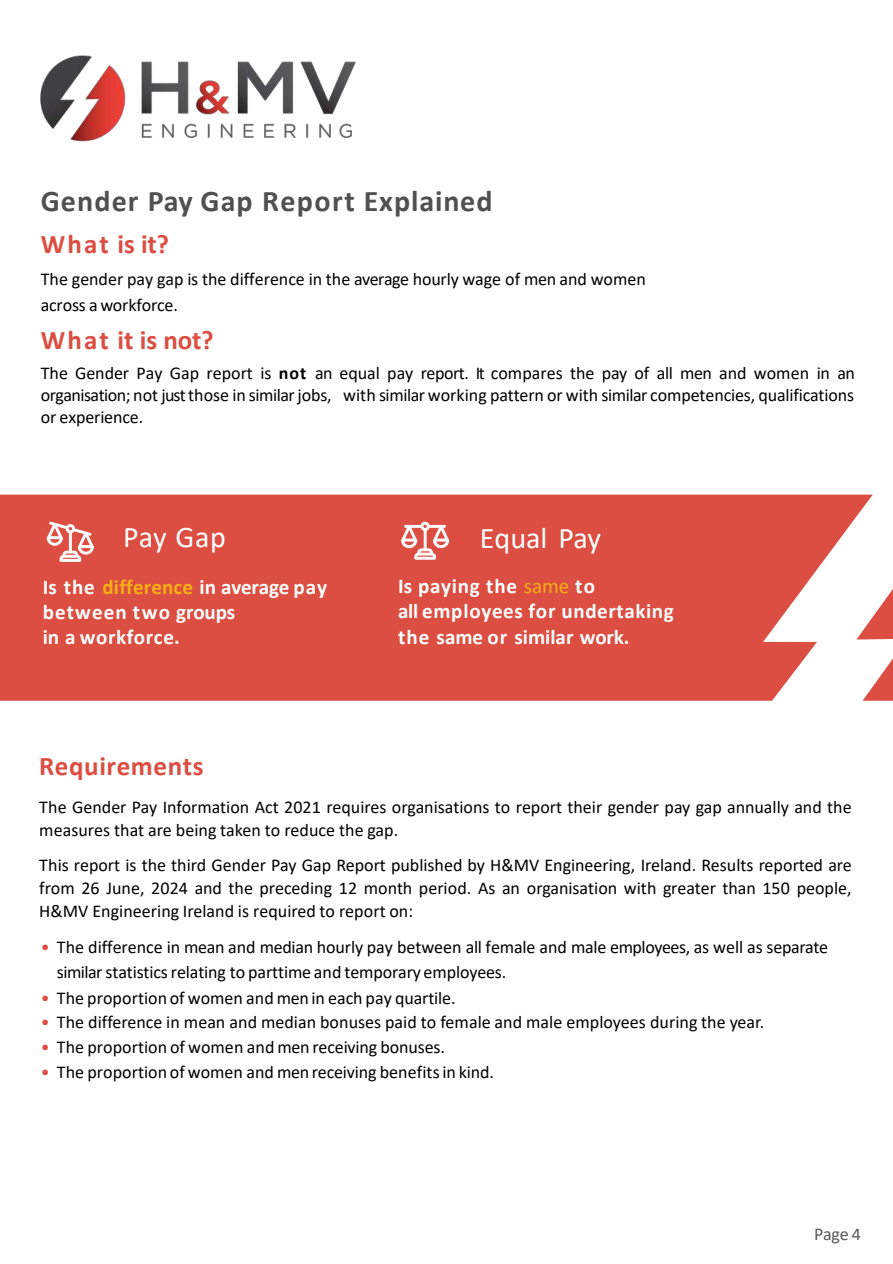
<style>
.page{position:relative;width:893px;height:1264px;background:#fff}
.page>*{position:absolute;margin:0;border:0;box-sizing:border-box;transform-origin:0 0}
.t1{font:700 30px "Calibri";letter-spacing:.035em;color:#515050}
.t2{font:30px "Calibri";color:#fff}
.t3{font:700 27px "Calibri";letter-spacing:.025em;color:#dc4e41}
.t4{font:700 27px "Calibri";color:#dc4e41}
.t5{font:700 21px/25.2px "Calibri";letter-spacing:.025em;color:#fff}
.t6{font:18px/23.1px "Calibri";letter-spacing:-.005em;color:#000}
.t7{font:18px "Calibri";color:#595959}
.s1{font-weight:700}
.s2{color:#f5af14}
.s3{font-weight:400;color:#f5af14}
.s4{color:#dc4e41}
</style>
<div class="page">
<img style="left:40px;top:55px;width:316px;height:87px">
<svg style="left:872px;top:590px;width:20px;height:49px"></svg>
<svg style="left:872px;top:660px;width:20px;height:40px"></svg>
<svg style="left:0;top:494px;width:872px;height:206px;background:#de5a4e"></svg>
<svg style="left:47px;top:521px;width:46px;height:40px"></svg>
<svg style="left:401px;top:521px;width:48px;height:38px"></svg>
<h1 class="t1" style="left:41px;top:190px;width:453px">Gender Pay Gap Report Explained</h1>
<h2 class="t3" style="left:41px;top:235px;width:130px">What is it?</h2>
<p class="t6" style="left:41px;top:267px;width:606px;line-height:26.4px">The gender pay gap is the difference in the average hourly wage of men and women across a workforce.</p>
<h2 class="t4" style="left:41px;top:331px;width:174px">What it is not?</h2>
<p class="t6" style="left:41px;top:364px;width:815px;line-height:21.6px;text-align:justify">The Gender Pay Gap report is <span class="s1">not</span> an equal pay report. It compares the pay of all men and women in an organisation; not justthose in similar jobs, with similar working pattern or with similar competencies, qualifications or experience.</p>
<h1 class="t2" style="left:123px;top:526px;width:104px">Pay Gap</h1>
<p class="t5" style="left:43px;top:576px;width:286px">Is the <span class="s2">difference</span> in average pay between two groups<br>in a workforce.</p>
<h1 class="t2" style="left:479px;top:526px;width:123px">Equal Pay</h1>
<p class="t5" style="left:398px;top:575px;width:277px">Is paying the <span class="s3">same</span> to<br>all employees for undertaking the same or similar work.</p>
<h2 class="t3" style="left:39px;top:756px;width:166px">Requirements</h2>
<p class="t6" style="left:39px;top:796px;width:813px">The Gender Pay Information Act 2021 requires organisations to report their gender pay gap annually and the measures that are being taken to reduce the gap.</p>
<p class="t6" style="left:39px;top:854px;width:813px;text-align:justify">This report is the third Gender Pay Gap Report published by H&amp;MV Engineering, Ireland. Results reported are from 26 June, 2024 and the preceding 12 month period. As an organisation with greater than 150 people, H&amp;MV Engineering Ireland is required to report on:</p>
<p class="t6" style="left:57px;top:936px;width:772px;line-height:24.5px;text-indent:-16px"><span class="s4">•</span> The difference in mean and median hourly pay between all female and male employees, as well as separate similar statistics relating to parttime and temporary employees.</p>
<p class="t6" style="left:41px;top:987px;width:416px"><span class="s4">•</span> The proportion of women and men in each pay quartile.</p>
<p class="t6" style="left:41px;top:1011px;width:725px"><span class="s4">•</span> The difference in mean and median bonuses paid to female and male employees during the year.</p>
<p class="t6" style="left:41px;top:1036px;width:405px"><span class="s4">•</span> The proportion of women and men receiving bonuses.</p>
<p class="t6" style="left:41px;top:1061px;width:454px"><span class="s4">•</span> The proportion of women and men receiving benefitsin kind.</p>
<p class="t7" style="left:814px;top:1226px;width:48px">Page 4</p>
</div>
